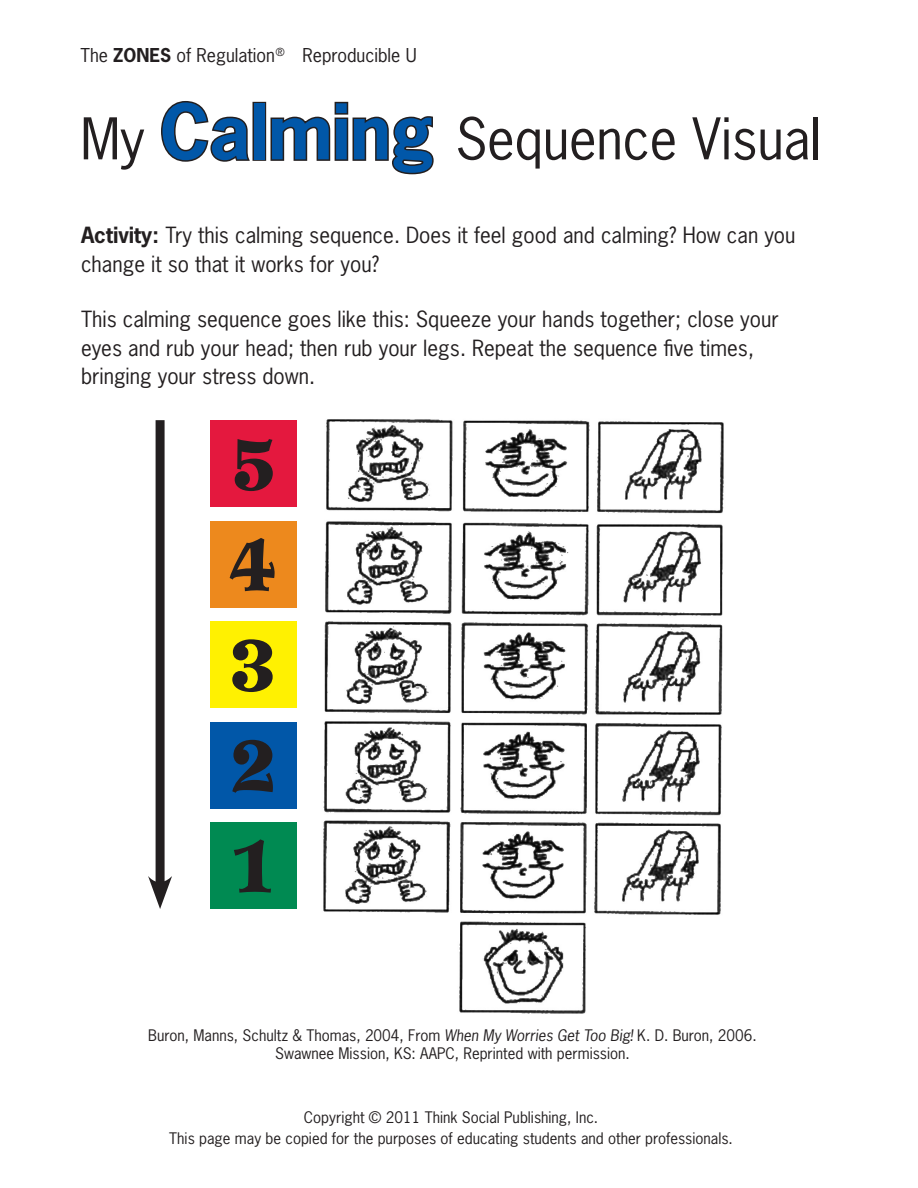
<style>
.page{position:relative;width:918px;height:1188px;background:#fff}
.page>*{position:absolute;margin:0;border:0;box-sizing:border-box;transform-origin:0 0}
.Column_text{font:900 72px "Wilke LT Std";color:#231f20;scale:.9 1}
.Chapter_Main_title{font:54px "News Gothic Std";letter-spacing:-.005em;color:#231f20}
.subhead_2{font:21px/28.5px "News Gothic Std";color:#231f20}
.subhead_2-2{font:18px "News Gothic Std";color:#231f20}
.subhead_2-3{font:15px/21px "News Gothic Std";color:#231f20;text-align:center}
.s1{font-weight:700}
.s2{font-weight:700;font-size:72px;color:#0157a8}
.s3{font-style:italic}
</style>
<div class="page">
<svg style="left:161px;top:101px;width:89px;height:61px"></svg>
<div style="left:253px;top:102px;width:13px;height:59px;border:3px solid #231f20"></div>
<svg style="left:270px;top:101px;width:164px;height:74px"></svg>
<img style="left:323px;top:419px;width:401px;height:595px">
<div style="left:210px;top:822px;width:87px;height:87px;background:#008a52"></div>
<div style="left:210px;top:722px;width:87px;height:87px;background:#0157a8"></div>
<div style="left:210px;top:621px;width:87px;height:87px;background:#fff101"></div>
<div style="left:210px;top:521px;width:87px;height:87px;background:#ed891d"></div>
<div style="left:210px;top:420px;width:87px;height:87px;background:#e4183e"></div>
<div style="left:156px;top:420px;width:9px;height:470px;background:#231f20"></div>
<svg style="left:148px;top:876px;width:24px;height:33px"></svg>
<p class="subhead_2-2" style="left:80px;top:43px;width:338px">The <span class="s1">ZONES</span> of Regulation<sup>®</sup> Reproducible U</p>
<p class="Chapter_Main_title" style="left:80px;top:104px;width:742px">My <span class="s2">Calming</span> Sequence Visual</p>
<p class="subhead_2" style="left:81px;top:221px;width:716px"><span class="s1">Activity:</span> Try this calming sequence. Does it feel good and calming? How can you change it so that it works for you?</p>
<p class="subhead_2" style="left:81px;top:305px;width:699px">This calming sequence goes like this: Squeeze your hands together; close your eyes and rub your head; then rub your legs. Repeat the sequence five times, bringing your stress down.</p>
<p class="Column_text" style="left:229px;top:421px;width:55px">5</p>
<p class="Column_text" style="left:229px;top:521px;width:55px">4</p>
<p class="Column_text" style="left:229px;top:622px;width:55px">3</p>
<p class="Column_text" style="left:229px;top:722px;width:55px">2</p>
<p class="Column_text" style="left:229px;top:823px;width:55px">1</p>
<p class="subhead_2-3" style="left:148px;top:1027px;width:610px;line-height:18px">Buron, Manns, Schultz &amp; Thomas, 2004, From <span class="s3">When My Worries Get Too Big!</span> K. D. Buron, 2006.<br>Swawnee Mission, KS: AAPC, Reprinted with permission.</p>
<p class="subhead_2-3" style="left:169px;top:1106px;width:565px">Copyright © 2011 Think Social Publishing, Inc.<br>This page may be copied for the purposes of educating students and other professionals.</p>
</div>
